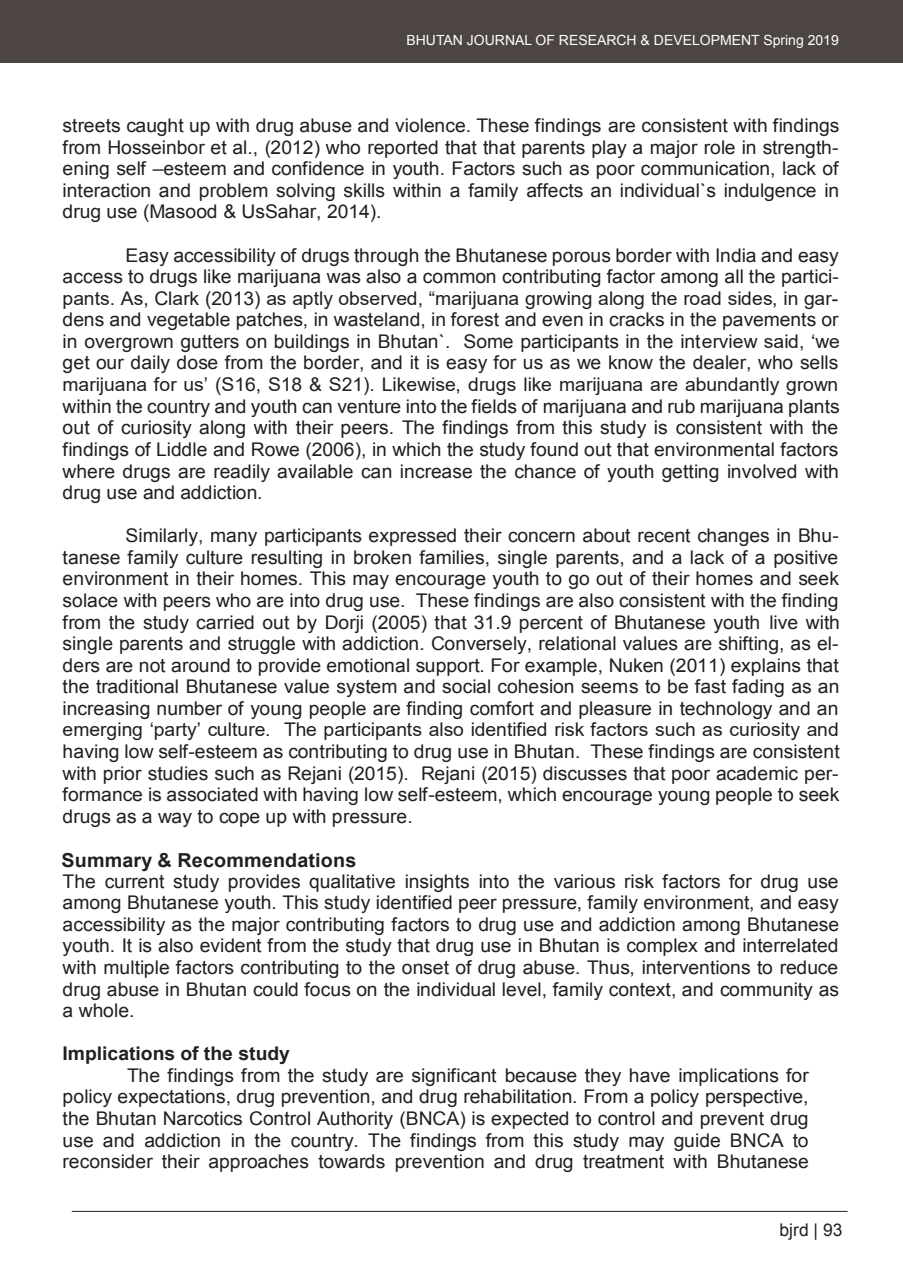
<style>
.page{position:relative;width:903px;height:1275px;background:#fff}
.page>*{position:absolute;margin:0;border:0;box-sizing:border-box;transform-origin:0 0}
.t1{font:700 19.25px "Arial";letter-spacing:.01em;color:#231f20}
.t2{font:18.9px/21.5px "Arial";color:#231f20;text-align:justify}
.t3{font:18.9px "Arial";letter-spacing:-.005em;color:#231f20}
.t4{font:700 18.9px "Arial";color:#231f20}
.t5{font:17.5px "Arial";color:#231f20}
.t6{font:14px "Arial";color:#fff}
.s1{font-style:inherit}
</style>
<div class="page">
<div style="left:1px;top:1px;width:901px;height:62px;background:#4d4542"></div>
<hr style="left:72px;top:1211px;width:775px;height:1px;background:#231f20">
<hr style="left:0;top:1px;width:1px;height:62px;background:#4d4542">
<p class="t6" style="left:406px;top:31px;width:434px">BHUTAN JOURNAL OF RESEARCH &amp; DEVELOPMENT Spring 2019</p>
<p class="t2" style="left:63px;top:115px;width:778px">streets caught up with drug abuse and violence. These findings are consistent with findings from Hosseinbor et al., (2012) who reported that that parents play a major role in strength&shy;ening self <span class="s1">–</span>esteem and confidence in youth. Factors such as poor communication, lack of interaction and problem solving skills within a family affects an individual`s indulgence in drug use (Masood &amp; UsSahar, 2014).</p>
<p class="t2" style="left:63px;top:245px;width:778px;text-align:right">Easy accessibility of drugs through the Bhutanese porous border with India and easy access to drugs like marijuana was also a common contributing factor among all the partici-</p>
<p class="t3" style="left:63px;top:285px;width:777px">pants. As, Clark (2013) as aptly observed, “marijuana growing along the road sides, in gar-</p>
<p class="t2" style="left:63px;top:309px;width:779px">dens and vegetable patches, in wasteland, in forest and even in cracks in the pavements or in overgrown gutters on buildings in Bhutan`. Some participants in the int<span class="s1">erview said, ‘we </span>get our daily dose from the border, and it is easy for us as we know the dealer, who sells</p>
<p class="t3" style="left:63px;top:371px;width:777px">marijuana for us’ (S16, S18 &amp; S21). Likewise, drugs like marijuana are abundantly grown</p>
<p class="t2" style="left:63px;top:396px;width:779px">within the country and youth can venture into the fields of marijuana and rub marijuana plants out of curiosity along with their peers. The findings from this study is consistent with the findings of Liddle and Rowe (2006), in which the study found out that environmental factors where drugs are readily available can increase the chance of youth getting involved with drug use and addiction.</p>
<p class="t2" style="left:63px;top:525px;width:779px;text-indent:63px">Similarly, many participants expressed their concern about recent changes in Bhu&shy;tanese family culture resulting in broken families, single parents, and a lack of a positive environment in their homes. This may encourage youth to go out of their homes and seek solace with peers who are into drug use. These findings are also consistent with the finding from the study carried out by Dorji (2005) that 31.9 percent of Bhutanese youth live with single parents and struggle with addiction. Conversely, relational values are shifting, as el&shy;ders are not around to provide emotional support. For example, Nuken (2011) explains that the traditional Bhutanese value system and social cohesion seems to be fast fading as an increasing number of young people are finding comfort and pleasure in technology and an</p>
<p class="t3" style="left:63px;top:717px;width:778px">emerging ‘party’ culture. The participants also identified risk factors such as curiosity and</p>
<p class="t2" style="left:63px;top:741px;width:779px">having low self-esteem as contributing to drug use in Bhutan. These findings are consistent with prior studies such as Rejani (2015). Rejani (2015) discusses that poor academic per&shy;formance is associated with having low self-esteem, which encourage young people to seek drugs as a way to cope up with pressure.</p>
<p class="t1" style="left:62px;top:847px;width:296px">Summary &amp; Recommendations</p>
<p class="t2" style="left:63px;top:870px;width:778px">The current study provides qualitative insights into the various risk factors for drug use among Bhutanese youth. This study identified peer pressure, family environment, and easy accessibility as the major contributing factors to drug use and addiction among Bhutanese youth. It is also evident from the study that drug use in Bhutan is complex and interrelated with multiple factors contributing to the onset of drug abuse. Thus, interventions to reduce drug abuse in Bhutan could focus on the individual level, family context, and community as a whole.</p>
<p class="t4" style="left:63px;top:1041px;width:229px">Implications of the study</p>
<p class="t2" style="left:63px;top:1064px;width:748px;text-indent:65px">The findings from the study are significant because they have implications for policy expectations, drug prevention, and drug rehabilitation. From a policy perspective, the Bhutan Narcotics Control Authority (BNCA) is expected to control and prevent drug use and addiction in the country. The findings from this study may guide BNCA to reconsider their approaches towards prevention and drug treatment with Bhutanese</p>
<p class="t5" style="left:779px;top:1218px;width:64px">bjrd | 93</p>
</div>
